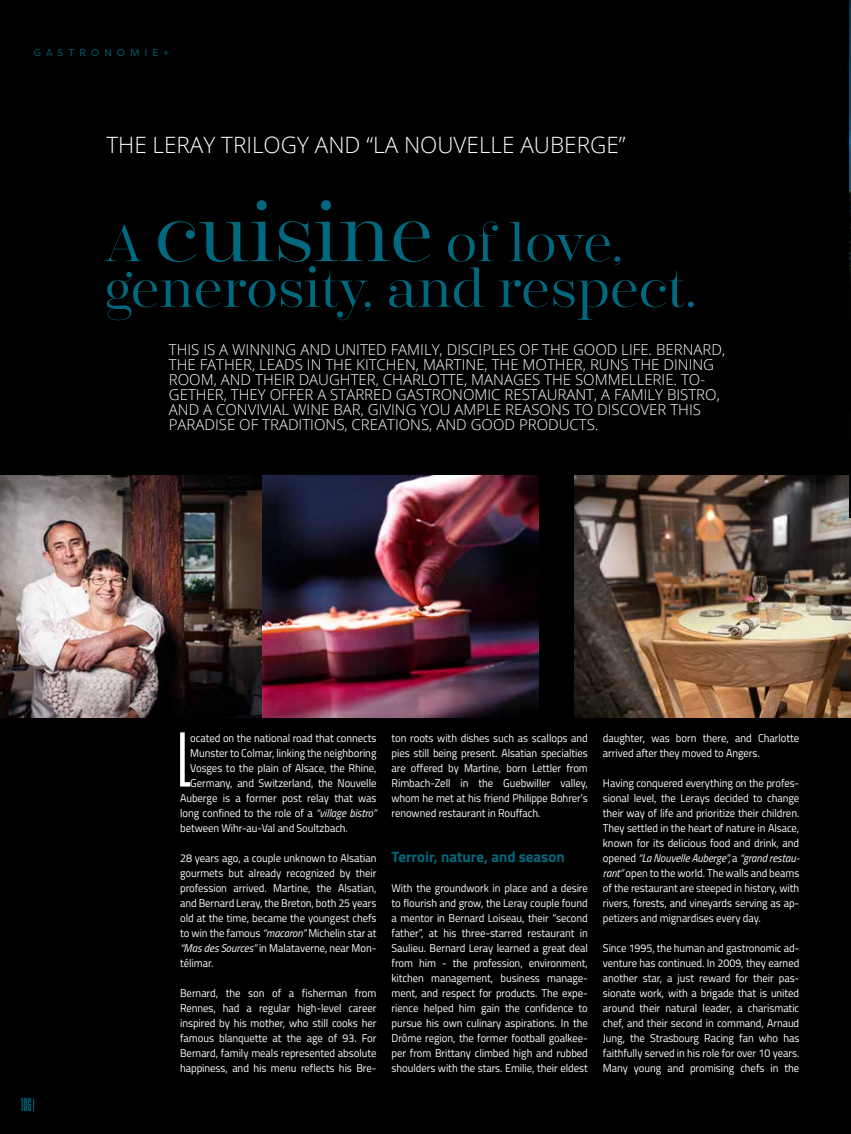
<style>
.page{position:relative;width:851px;height:1134px;background:#fff}
.page>*{position:absolute;margin:0;border:0;box-sizing:border-box;transform-origin:0 0}
.t1{font:66.25px "Droid";color:#fff;scale:.95 1}
.t2{font:300 52.12px/45.6px "Encorpada Classic";color:#00697f}
.t3{font:300 22.5px "Open Sans";color:#fff}
.t4{font:16.25px "Droid";color:#00697f}
.t5{font:300 15px/15px "Open Sans";color:#fff}
.t6{font:700 15px "Titillium";color:#00697f}
.t7{font:11.25px/15px "Titillium";letter-spacing:-.005em;color:#fff;text-align:justify;scale:.95 1}
.t8{font:10px "Filson Pro";letter-spacing:.5em;color:#00697f}
.s1{font-size:78.12px}
.s2{font-style:italic}
</style>
<div class="page">
<div style="left:0;top:0;width:850px;height:1134px;background:#000"></div>
<img style="left:0;top:475px;width:262px;height:242px">
<img style="left:262px;top:475px;width:277px;height:242px">
<img style="left:574px;top:475px;width:276px;height:242px">
<img style="left:848px;top:0;width:2px;height:517px">
<svg style="left:33px;top:1098px;width:1px;height:13px"></svg>
<p class="t8" style="left:34px;top:46px;width:137px">GASTRONOMIE+</p>
<h3 class="t3" style="left:106px;top:129px;width:520px">THE LERAY TRILOGY AND “LA NOUVELLE AUBERGE”</h3>
<h2 class="t2" style="left:104px;top:220px;width:594px">A <span class="s1">cuisine</span> of love, generosity, and respect.</h2>
<p class="t5" style="left:169px;top:342px;width:558px">THIS IS A WINNING AND UNITED FAMILY, DISCIPLES OF THE GOOD LIFE. BERNARD, THE FATHER, LEADS IN THE KITCHEN, MARTINE, THE MOTHER, RUNS THE DINING ROOM, AND THEIR DAUGHTER, CHARLOTTE, MANAGES THE SOMMELLERIE. TO-GETHER, THEY OFFER A STARRED GASTRONOMIC RESTAURANT, A FAMILY BISTRO, AND A CONVIVIAL WINE BAR, GIVING YOU AMPLE REASONS TO DISCOVER THIS PARADISE OF TRADITIONS, CREATIONS, AND GOOD PRODUCTS.</p>
<h3 class="t4" style="left:21px;top:1095px;width:12px">106</h3>
<h1 class="t1" style="left:178px;top:721px;width:14px">L</h1>
<p class="t7" style="left:190px;top:729px;width:197px">ocated on the national road that connects</p>
<p class="t7" style="left:190px;top:744px;width:197px">Munster to Colmar, linking the neighboring</p>
<p class="t7" style="left:190px;top:759px;width:197px">Vosges to the plain of Alsace, the Rhine,</p>
<p class="t7" style="left:190px;top:774px;width:197px">Germany, and Switzerland, the Nouvelle</p>
<p class="t7" style="left:180px;top:789px;width:208px">Auberge is a former post relay that was</p>
<p class="t7" style="left:180px;top:804px;width:208px">long confined to the role of a <span class="s2">“village bistro”</span></p>
<p class="t7" style="left:180px;top:819px;width:178px">between Wihr-au-Val and Soultzbach.</p>
<p class="t7" style="left:180px;top:849px;width:208px">28 years ago, a couple unknown to Alsatian gourmets but already recognized by their profession arrived. Martine, the Alsatian, and Bernard Leray, the Breton, both 25 years old at the time, became the youngest chefs to win the famous <span class="s2">“macaron”</span> Michelin star at <span class="s2">“Mas des Sources”</span> in Malataverne, near Mon&shy;télimar.</p>
<p class="t7" style="left:180px;top:984px;width:208px">Bernard, the son of a fisherman from Rennes, had a regular high-level career inspired by his mother, who still cooks her famous blanquette at the age of 93. For Bernard, family meals represented absolute happiness, and his menu reflects his Bre-</p>
<p class="t7" style="left:391px;top:729px;width:208px">ton roots with dishes such as scallops and pies still being present. Alsatian specialties are offered by Martine, born Lettler from Rimbach-Zell in the Guebwiller valley, whom he met at his friend Philippe Bohrer’s renowned restaurant in Rouffach.</p>
<h3 class="t6" style="left:391px;top:845px;width:175px">Terroir, nature, and season</h3>
<p class="t7" style="left:391px;top:879px;width:208px">With the groundwork in place and a desire to flourish and grow, the Leray couple found a mentor in Bernard Loiseau, their “second father”, at his three-starred restaurant in Saulieu. Bernard Leray learned a great deal from him - the profession, environment, kitchen management, business manage&shy;ment, and respect for products. The expe&shy;rience helped him gain the confidence to pursue his own culinary aspirations. In the Drôme region, the former football goalkee&shy;per from Brittany climbed high and rubbed shoulders with the stars. Emilie, their eldest</p>
<p class="t7" style="left:602px;top:729px;width:208px">daughter, was born there, and Charlotte arrived after they moved to Angers.</p>
<p class="t7" style="left:602px;top:774px;width:208px">Having conquered everything on the profes&shy;sional level, the Lerays decided to change their way of life and prioritize their children.<br>They settled in the heart of nature in Alsace, known for its delicious food and drink, and opened <span class="s2">“La Nouvelle Auberge”,</span> a <span class="s2">“grand restau&shy;rant”</span> open to the world. The walls and beams of the restaurant are steeped in history, with rivers, forests, and vineyards serving as ap&shy;petizers and mignardises every day.</p>
<p class="t7" style="left:602px;top:939px;width:208px">Since 1995, the human and gastronomic ad&shy;venture has continued. In 2009, they earned another star, a just reward for their pas&shy;sionate work, with a brigade that is united around their natural leader, a charismatic chef, and their second in command, Arnaud Jung, the Strasbourg Racing fan who has faithfully served in his role for over 10 years.<br>Many young and promising chefs in the</p>
</div>
